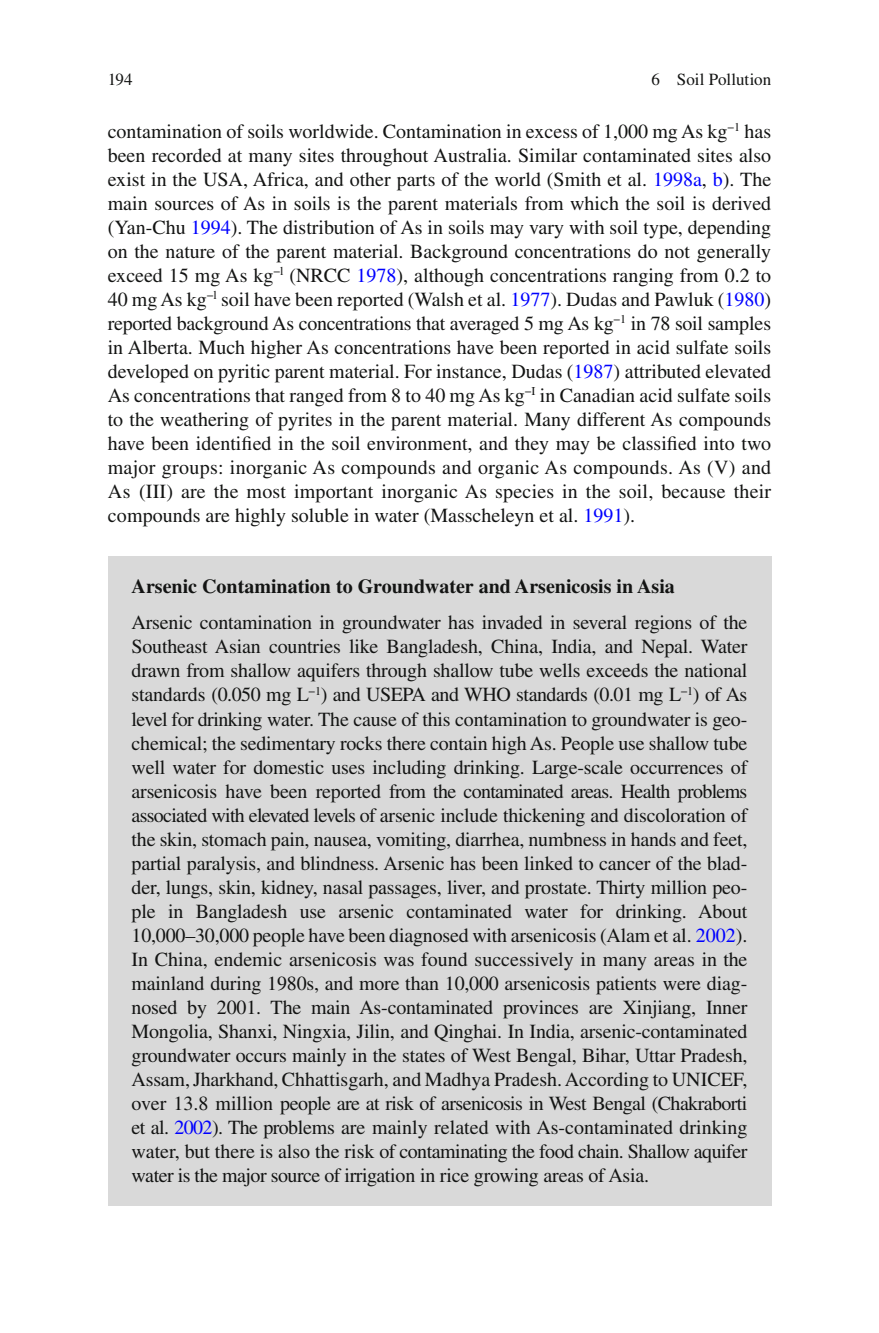
<style>
.page{position:relative;width:879px;height:1333px;background:#fff}
.page>*{position:absolute;margin:0;border:0;box-sizing:border-box;transform-origin:0 0}
.t1{font:20px/24px "Times";letter-spacing:-.01em;color:#131413;text-align:justify}
.t2{font:700 20px "Times";color:#131413}
.t3{font:17px "Times";color:#131413}
.s1{color:#00f}
</style>
<div class="page">
<div style="left:108px;top:556px;width:663px;height:649px;background:#d9d9d9"></div>
<p class="t3" style="left:651px;top:73px;width:121px">6 Soil Pollution</p>
<p class="t3" style="left:108px;top:73px;width:27px">194</p>
<p class="t1" style="left:108px;top:121px;width:665px">contamination of soils worldwide. Contamination in excess of 1,000 mg As kg <sup>−1</sup> has been recorded at many sites throughout Australia. Similar contaminated sites also exist in the USA, Africa, and other parts of the world (Smith et al. <span class="s1">1998a</span> , <span class="s1">b</span> ). The main sources of As in soils is the parent materials from which the soil is derived (Yan-Chu <span class="s1">1994</span> ). The distribution of As in soils may vary with soil type, depending on the nature of the parent material. Background concentrations do not generally exceed 15 mg As kg <sup>−l</sup> (NRCC <span class="s1">1978</span> ), although concentrations ranging from 0.2 to 40 mg As kg <sup>−l</sup> soil have been reported (Walsh et al. <span class="s1">1977</span> ). Dudas and Pawluk ( <span class="s1">1980</span> ) reported background As concentrations that averaged 5 mg As kg <sup>−1</sup> in 78 soil samples in Alberta. Much higher As concentrations have been reported in acid sulfate soils developed on pyritic parent material. For instance, Dudas ( <span class="s1">1987</span> ) attributed elevated As concentrations that ranged from 8 to 40 mg As kg <sup>−I</sup> in Canadian acid sulfate soils to the weathering of pyrites in the parent material. Many different As compounds have been identified in the soil environment, and they may be classified into two major groups: inorganic As compounds and organic As compounds. As (V) and As (III) are the most important inorganic As species in the soil, because their compounds are highly soluble in water (Masscheleyn et al. <span class="s1">1991</span> ).</p>
<p class="t2" style="left:132px;top:579px;width:545px">Arsenic Contamination to Groundwater and Arsenicosis in Asia</p>
<p class="t1" style="left:132px;top:612px;width:617px">Arsenic contamination in groundwater has invaded in several regions of the Southeast Asian countries like Bangladesh, China, India, and Nepal. Water drawn from shallow aquifers through shallow tube wells exceeds the national standards (0.050 mg L <sup>−1</sup> ) and USEPA and WHO standards (0.01 mg L <sup>−1</sup> ) of As level for drinking water. The cause of this contamination to groundwater is geo&shy;chemical; the sedimentary rocks there contain high As. People use shallow tube well water for domestic uses including drinking. Large-scale occurrences of arsenicosis have been reported from the contaminated areas. Health problems associated with elevated levels of arsenic include thickening and discoloration of the skin, stomach pain, nausea, vomiting, diarrhea, numbness in hands and feet, partial paralysis, and blindness. Arsenic has been linked to cancer of the blad&shy;der, lungs, skin, kidney, nasal passages, liver, and prostate. Thirty million peo&shy;ple in Bangladesh use arsenic contaminated water for drinking. About 10,000–30,000 people have been diagnosed with arsenicosis (Alam et al. <span class="s1">2002</span> ).<br>In China, endemic arsenicosis was found successively in many areas in the mainland during 1980s, and more than 10,000 arsenicosis patients were diag&shy;nosed by 2001. The main As-contaminated provinces are Xinjiang, Inner Mongolia, Shanxi, Ningxia, Jilin, and Qinghai. In India, arsenic- contaminated groundwater occurs mainly in the states of West Bengal, Bihar, Uttar Pradesh, Assam, Jharkhand, Chhattisgarh, and Madhya Pradesh. According to UNICEF, over 13.8 million people are at risk of arsenicosis in West Bengal (Chakraborti et al. <span class="s1">2002</span> ). The problems are mainly related with As-contaminated drinking water, but there is also the risk of contaminating the food chain. Shallow aquifer water is the major source of irrigation in rice growing areas of Asia.</p>
</div>
